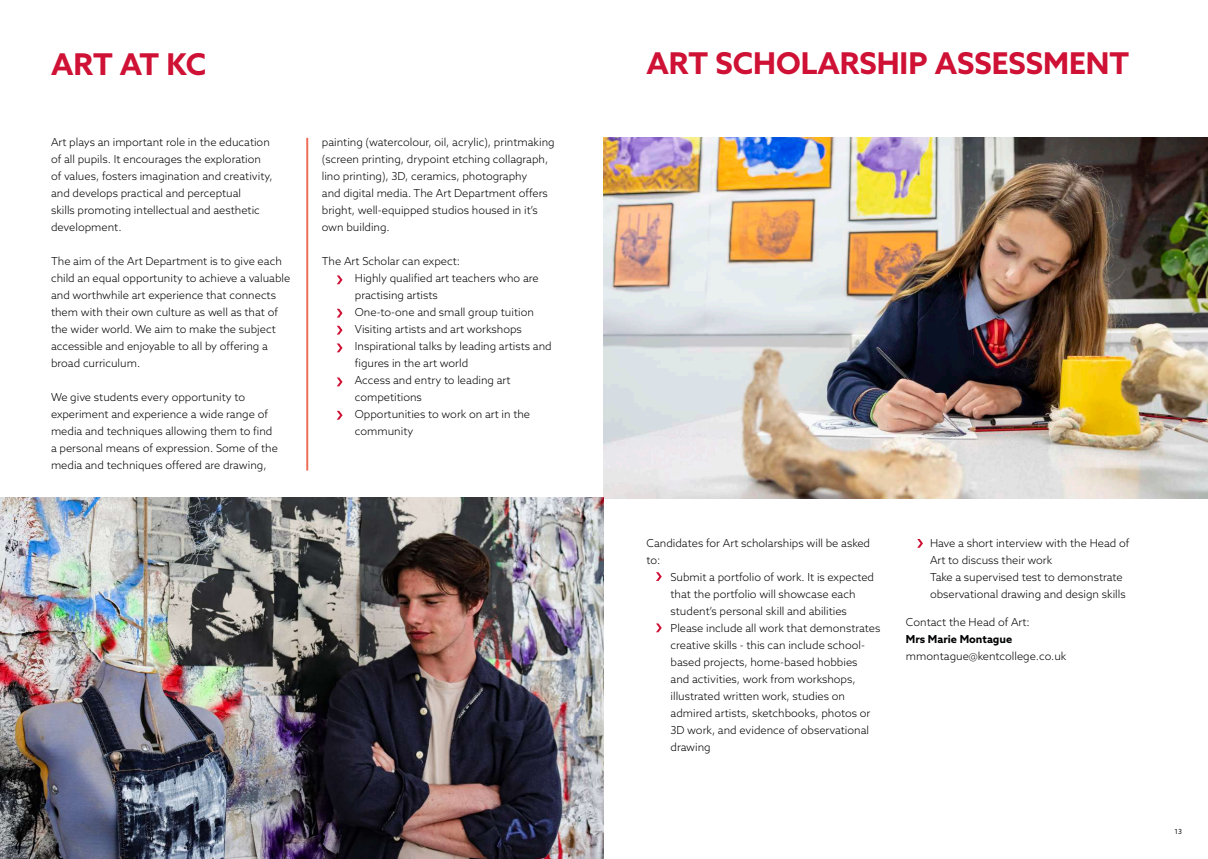
<style>
.page{position:relative;width:1208px;height:859px;background:#fff}
.page>*{position:absolute;margin:0;border:0;box-sizing:border-box;transform-origin:0 0}
.t1{font:700 30px "Azo Sans";color:#ce1134}
.t2{font:300 11px/17px "Azo Sans";color:#020304}
.t3{font:700 11px "Azo Sans";color:#020304}
.t4{font:7px "Azo Sans";color:#1d1d1b}
</style>
<div class="page">
<img style="left:604px;top:137px;width:604px;height:362px">
<img style="left:0;top:497px;width:604px;height:362px">
<svg style="left:337px;top:275px;width:5px;height:9px"></svg>
<svg style="left:656px;top:572px;width:6px;height:9px"></svg>
<svg style="left:656px;top:623px;width:6px;height:9px"></svg>
<svg style="left:917px;top:539px;width:6px;height:9px"></svg>
<svg style="left:337px;top:309px;width:5px;height:9px"></svg>
<svg style="left:337px;top:326px;width:5px;height:9px"></svg>
<svg style="left:337px;top:343px;width:5px;height:9px"></svg>
<svg style="left:337px;top:377px;width:5px;height:9px"></svg>
<svg style="left:337px;top:411px;width:5px;height:9px"></svg>
<hr style="left:306px;top:138px;width:2px;height:333px;background:#ee6f58">
<h1 class="t1" style="left:51px;top:44px;width:157px">ART AT KC</h1>
<h1 class="t1" style="left:646px;top:43px;width:484px">ART SCHOLARSHIP ASSESSMENT</h1>
<p class="t2" style="left:51px;top:134px;width:223px">Art plays an important role in the education of all pupils. It encourages the exploration of values, fosters imagination and creativity, and develops practical and perceptual<br>skills promoting intellectual and aesthetic development.</p>
<p class="t2" style="left:51px;top:253px;width:241px">The aim of the Art Department is to give each child an equal opportunity to achieve a valuable and worthwhile art experience that connects them with their own culture as well as that of the wider world. We aim to make the subject accessible and enjoyable to all by offering a broad curriculum.</p>
<p class="t2" style="left:51px;top:389px;width:228px">We give students every opportunity to experiment and experience a wide range of media and techniques allowing them to find a personal means of expression. Some of the media and techniques offered are drawing,</p>
<p class="t2" style="left:322px;top:134px;width:234px">painting (watercolour, oil, acrylic), printmaking (screen printing, drypoint etching collagraph, lino printing), 3D, ceramics, photography<br>and digital media. The Art Department offers bright, well-equipped studios housed in it’s own building.</p>
<p class="t2" style="left:355px;top:253px;width:198px;text-indent:-33px">The Art Scholar can expect:<br>Highly qualified art teachers who are practising artists<br>One-to-one and small group tuition<br>Visiting artists and art workshops<br>Inspirational talks by leading artists and figures in the art world<br>Access and entry to leading art competitions<br>Opportunities to work on art in the community</p>
<p class="t2" style="left:646px;top:535px;width:225px">Candidates for Art scholarships will be asked to:</p>
<p class="t2" style="left:670px;top:569px;width:211px">Submit a portfolio of work. It is expected that the portfolio will showcase each student’s personal skill and abilities Please include all work that demonstrates creative skills - this can include school&shy;based projects, home-based hobbies<br>and activities, work from workshops, illustrated written work, studies on admired artists, sketchbooks, photos or 3D work, and evidence of observational drawing</p>
<p class="t2" style="left:930px;top:535px;width:201px">Have a short interview with the Head of Art to discuss their work<br>Take a supervised test to demonstrate observational drawing and design skills</p>
<p class="t2" style="left:906px;top:614px;width:125px">Contact the Head of Art:</p>
<p class="t3" style="left:906px;top:632px;width:108px">Mrs Marie Montague</p>
<p class="t2" style="left:906px;top:648px;width:162px">mmontague@kentcollege.co.uk</p>
<p class="t4" style="left:1174px;top:827px;width:9px">13</p>
</div>
